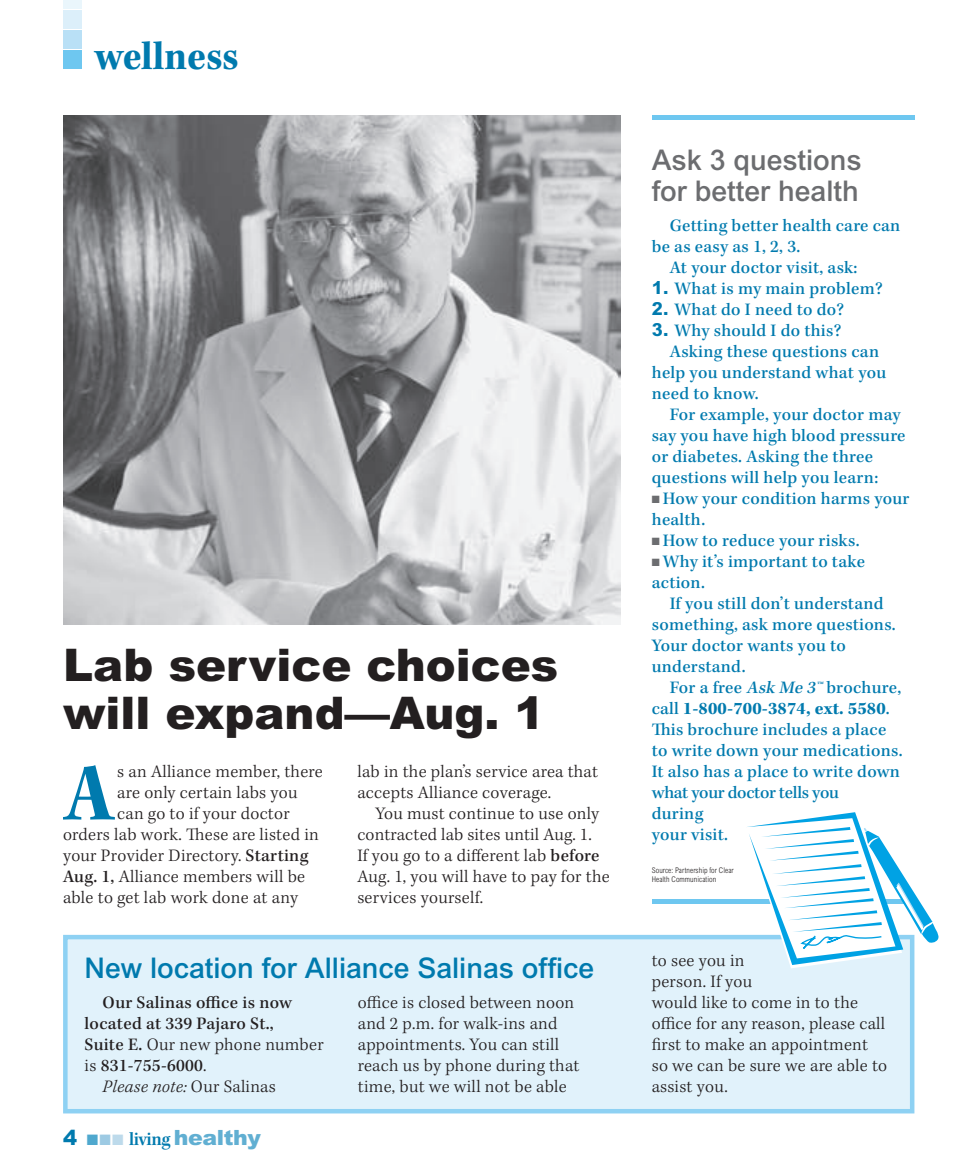
<style>
.page{position:relative;width:967px;height:1175px;background:#fff}
.page>*{position:absolute;margin:0;border:0;box-sizing:border-box;transform-origin:0 0}
.t1{font:85.2px "Kepler Std Bold Scn";color:#007aae}
.t2{font:900 45px/48px "Arial MT Std";color:#231f20}
.t3{font:42px "Kepler Std Bold Scn";letter-spacing:-.01em;color:#007aae}
.t4{font:500 28.5px "Arial MT Std";color:#007aae}
.t5{font:500 28.5px/31.5px "Arial MT Std";color:#6c6d70}
.t6{font:900 21px "Arial MT Std";letter-spacing:-.02em;color:#61afd2;scale:1.05 1}
.t7{font:300 18px/21px "Kepler Std";letter-spacing:.015em;color:#231f20}
.t8{font:500 18px/21px "Kepler Std";letter-spacing:.015em;color:#007aae}
.t9{font:500 18px "Kepler Std";letter-spacing:.015em;color:#231f20}
.t10{font:italic 300 18px "Kepler Std";letter-spacing:.02em;color:#231f20}
.t11{font:300 condensed 7.8px/9.8px "Arial MT Std";letter-spacing:.01em;color:#231f20}
.s1{font-weight:500}
.s2{font-weight:300}
.s3{font-style:normal}
.s4{color:#007aae}
.s5{color:#4fa8ce}
.s6{color:#9dcae3}
.s7{color:#bddaeb}
.s8{font-family:"Kepler Std Semibold Scn";font-weight:400;font-size:19.5px;color:#007aae}
.s9{font-family:"Arial MT Std";font-weight:800}
.s10{color:#6c6d70}
.s11{font-style:italic}
.s12{font-weight:700}
</style>
<div class="page">
<div style="left:63px;top:934px;width:851px;height:179px;background:#e1f2fb"></div>
<div style="left:651px;top:115px;width:263px;height:5px;background:#6ec7f0"></div>
<div style="left:651px;top:898px;width:263px;height:5px;background:#6ec7f0"></div>
<img style="left:63px;top:115px;width:557px;height:509px">
<svg style="left:745px;top:812px;width:194px;height:167px"></svg>
<div style="left:63px;top:51px;width:18px;height:18px;background:#6ec7f0"></div>
<div style="left:63px;top:31px;width:18px;height:18px;background:#b9e0f6"></div>
<div style="left:63px;top:10px;width:18px;height:18px;background:#dceffa"></div>
<div style="left:63px;top:0;width:18px;height:8px;background:#eaf6fc"></div>
<h3 class="t3" style="left:95px;top:32px;width:145px">wellness</h3>
<h2 class="t2" style="left:63px;top:639px;width:496px">Lab service choices will expand—Aug. 1</h2>
<h1 class="t1" style="left:64px;top:745px;width:51px">A</h1>
<p class="t7" style="left:117px;top:762px;width:207px">s an Alliance member, there</p>
<p class="t7" style="left:117px;top:783px;width:182px">are only certain labs you</p>
<p class="t7" style="left:117px;top:804px;width:174px">can go to if your doctor</p>
<p class="t7" style="left:63px;top:825px;width:257px">orders lab work. These are listed in</p>
<p class="t7" style="left:63px;top:846px;width:247px">your Provider Directory. <span class="s1">Starting</span></p>
<p class="t7" style="left:63px;top:867px;width:243px"><span class="s1">Aug. 1,</span> Alliance members will be</p>
<p class="t7" style="left:63px;top:888px;width:236px">able to get lab work done at any</p>
<p class="t7" style="left:357px;top:762px;width:242px">lab in the plan’s service area that accepts Alliance coverage.</p>
<p class="t7" style="left:357px;top:804px;width:254px;text-indent:18px">You must continue to use only contracted lab sites until Aug. 1.<br>If you go to a different lab <span class="s1">before<br></span>Aug. 1, you will have to pay for the services yourself.</p>
<h3 class="t4" style="left:85px;top:951px;width:510px">New location for Alliance Salinas office</h3>
<p class="t9" style="left:103px;top:992px;width:191px">Our Salinas office is now</p>
<p class="t9" style="left:85px;top:1013px;width:191px">located at 339 Pajaro St.,</p>
<p class="t7" style="left:85px;top:1035px;width:240px"><span class="s1">Suite E.</span> Our new phone number</p>
<p class="t9" style="left:85px;top:1055px;width:123px"><span class="s2">is</span> 831-755-6000<span class="s2">.</span></p>
<p class="t10" style="left:103px;top:1076px;width:175px">Please note: <span class="s3">Our Salinas</span></p>
<p class="t7" style="left:357px;top:993px;width:223px">office is closed between noon and 2 p.m. for walk-ins and appointments. You can still reach us by phone during that time, but we will not be able</p>
<p class="t6" style="left:63px;top:1124px;width:190px"><span class="s4">4</span> <span class="s5">■</span> <span class="s6">■</span> <span class="s7">■</span> <span class="s8">living</span> healthy</p>
<h3 class="t5" style="left:651px;top:144px;width:211px">Ask 3 questions for better health</h3>
<p class="t8" style="left:669px;top:216px;width:232px">Getting better health care can</p>
<p class="t8" style="left:651px;top:237px;width:150px">be as easy as 1, 2, 3.</p>
<p class="t8" style="left:669px;top:258px;width:189px">At your doctor visit, ask:</p>
<p class="t8" style="left:651px;top:279px;width:232px"><span class="s9">1.</span> What is my main problem?</p>
<p class="t8" style="left:651px;top:300px;width:194px"><span class="s9">2.</span> What do I need to do?</p>
<p class="t8" style="left:651px;top:321px;width:191px"><span class="s9">3.</span> Why should I do this?</p>
<p class="t8" style="left:669px;top:342px;width:211px">Asking these questions can</p>
<p class="t8" style="left:651px;top:363px;width:236px">help you understand what you</p>
<p class="t8" style="left:651px;top:384px;width:108px">need to know.</p>
<p class="t8" style="left:669px;top:405px;width:232px">For example, your doctor may</p>
<p class="t8" style="left:651px;top:426px;width:255px">say you have high blood pressure</p>
<p class="t8" style="left:651px;top:447px;width:222px">or diabetes. Asking the three</p>
<p class="t8" style="left:651px;top:468px;width:228px">questions will help you learn:</p>
<p class="t8" style="left:651px;top:489px;width:259px"><span class="s10">■</span> How your condition harms your health.</p>
<p class="t8" style="left:651px;top:531px;width:209px"><span class="s10">■</span> How to reduce your risks.</p>
<p class="t8" style="left:651px;top:552px;width:215px"><span class="s10">■</span> Why it’s important to take action.</p>
<p class="t8" style="left:651px;top:594px;width:245px;text-indent:18px">If you still don’t understand something, ask more questions.<br>Your doctor wants you to understand.</p>
<p class="t8" style="left:651px;top:678px;width:252px;text-indent:18px">For a free <span class="s11">Ask Me 3™</span> brochure, call <span class="s12">1-800-700-3874, ext. 5580</span>.<br>This brochure includes a place to write down your medications.<br>It also has a place to write down what your doctor tells you<br>during<br>your visit.</p>
<p class="t11" style="left:651px;top:865px;width:83px">Source: Partnership for Clear<br>Health Communication</p>
<p class="t7" style="left:651px;top:951px;width:237px">to see you in<br>person. If you<br>would like to come in to the office for any reason, please call first to make an appointment so we can be sure we are able to assist you.</p>
</div>
